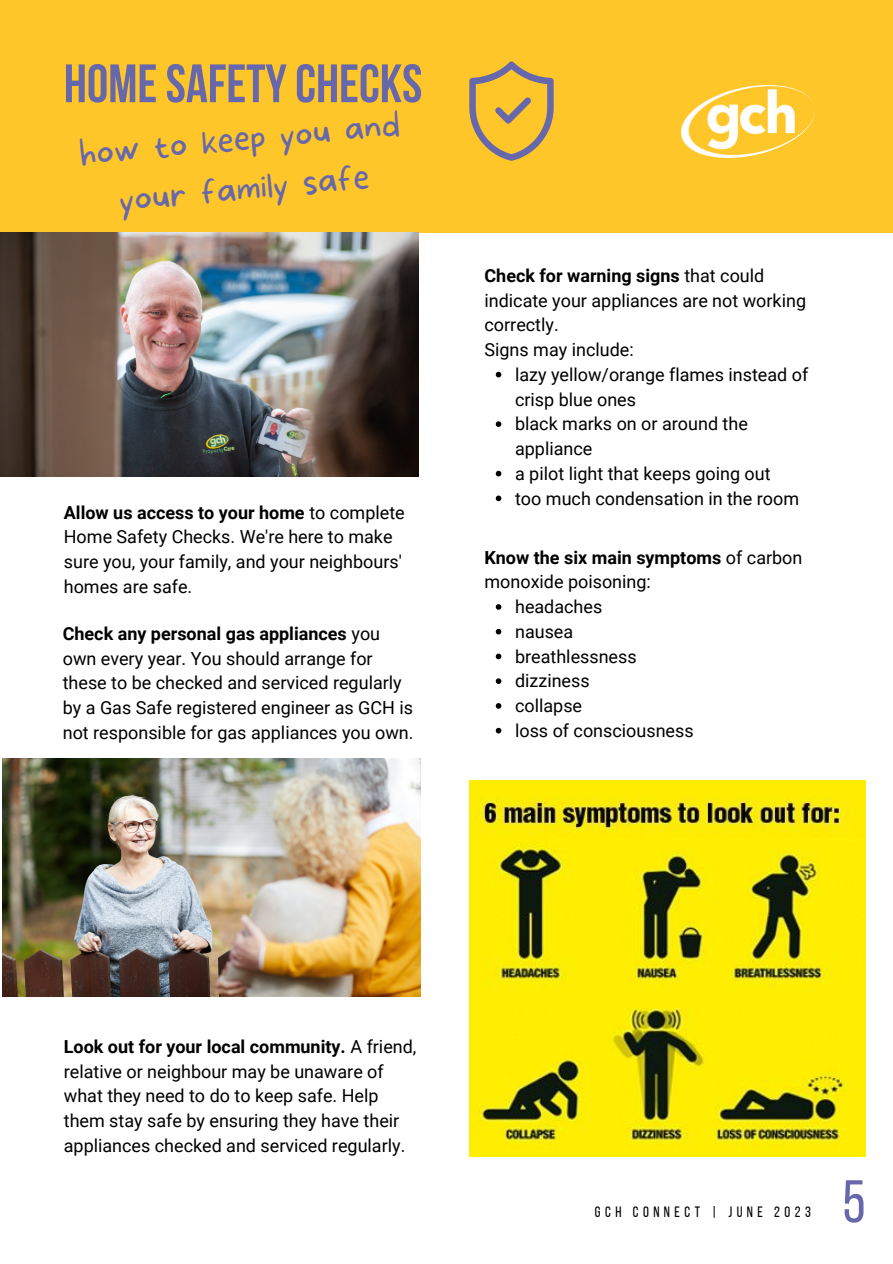
<style>
.page{position:relative;width:893px;height:1264px;background:#fff}
.page>*{position:absolute;margin:0;border:0;box-sizing:border-box;transform-origin:0 0}
.t1{font:60px "Bebas Neue";color:#6768ab}
.t2{font:700 54px "Bebas Neue";color:#6768ab}
.t3{font:100 36px/49.3px "More Sugar";color:#6768ab;text-align:center}
.t4{font:18px/24.8px "Roboto";color:#000}
.t5{font:15px "Bebas Neue";letter-spacing:.3em;color:#000}
.s1{font-weight:700}
</style>
<div class="page">
<div style="left:0;top:0;width:892px;height:232px;background:#ffc629"></div>
<img style="left:681px;top:86px;width:133px;height:72px">
<img style="left:0;top:233px;width:418px;height:244px">
<img style="left:2px;top:758px;width:418px;height:238px">
<img style="left:469px;top:780px;width:396px;height:376px">
<svg style="left:495px;top:604px;width:6px;height:5px"></svg>
<svg style="left:495px;top:629px;width:6px;height:5px"></svg>
<svg style="left:495px;top:653px;width:6px;height:6px"></svg>
<svg style="left:495px;top:678px;width:6px;height:6px"></svg>
<svg style="left:495px;top:703px;width:6px;height:5px"></svg>
<svg style="left:495px;top:727px;width:6px;height:6px"></svg>
<svg style="left:495px;top:372px;width:6px;height:5px"></svg>
<svg style="left:495px;top:421px;width:6px;height:6px"></svg>
<svg style="left:495px;top:471px;width:6px;height:5px"></svg>
<svg style="left:495px;top:495px;width:6px;height:6px"></svg>
<svg style="left:469px;top:61px;width:84px;height:100px"></svg>
<p class="t2" style="left:64px;top:62px;width:360px">HOMESAFETYCHECKS</p>
<p class="t3" style="left:78px;top:129px;width:323px;rotate:-5deg">how to keep you and your family safe</p>
<p class="t4" style="left:64px;top:500px;width:342px"><span class="s1">Allow us access to your home</span> to complete Home Safety Checks. We're here to make sure you, your family, and your neighbours' homes are safe.</p>
<p class="t4" style="left:63px;top:621px;width:352px"><span class="s1">Check any personal gas appliances</span> you own every year. You should arrange for these to be checked and serviced regularly by a Gas Safe registered engineer as GCH is not responsible for gas appliances you own.</p>
<p class="t4" style="left:484px;top:263px;width:323px"><span class="s1">Check for warning signs</span> that could indicate your appliances are not working correctly.</p>
<p class="t4" style="left:484px;top:337px;width:151px">Signs may include:</p>
<p class="t4" style="left:515px;top:362px;width:294px">lazy yellow/orange flames instead of crisp blue ones</p>
<p class="t4" style="left:515px;top:412px;width:234px">black marks on or around the appliance</p>
<p class="t4" style="left:515px;top:461px;width:257px">a pilot light that keeps going out</p>
<p class="t4" style="left:515px;top:486px;width:285px">too much condensation in the room</p>
<p class="t4" style="left:484px;top:545px;width:319px"><span class="s1">Know the six main symptoms</span> of carbon monoxide poisoning:</p>
<p class="t4" style="left:515px;top:594px;width:89px">headaches</p>
<p class="t4" style="left:515px;top:619px;width:60px">nausea</p>
<p class="t4" style="left:515px;top:644px;width:123px">breathlessness</p>
<p class="t4" style="left:515px;top:668px;width:76px">dizziness</p>
<p class="t4" style="left:515px;top:693px;width:68px">collapse</p>
<p class="t4" style="left:515px;top:718px;width:180px">loss of consciousness</p>
<p class="t4" style="left:64px;top:1034px;width:354px"><span class="s1">Look out for your local community.</span> A friend, relative or neighbour may be unaware of what they need to do to keep safe. Help them stay safe by ensuring they have their appliances checked and serviced regularly.</p>
<p class="t5" style="left:595px;top:1205px;width:217px">GCH CONNECT | JUNE 2023</p>
<p class="t1" style="left:842px;top:1177px;width:25px">5</p>
</div>
